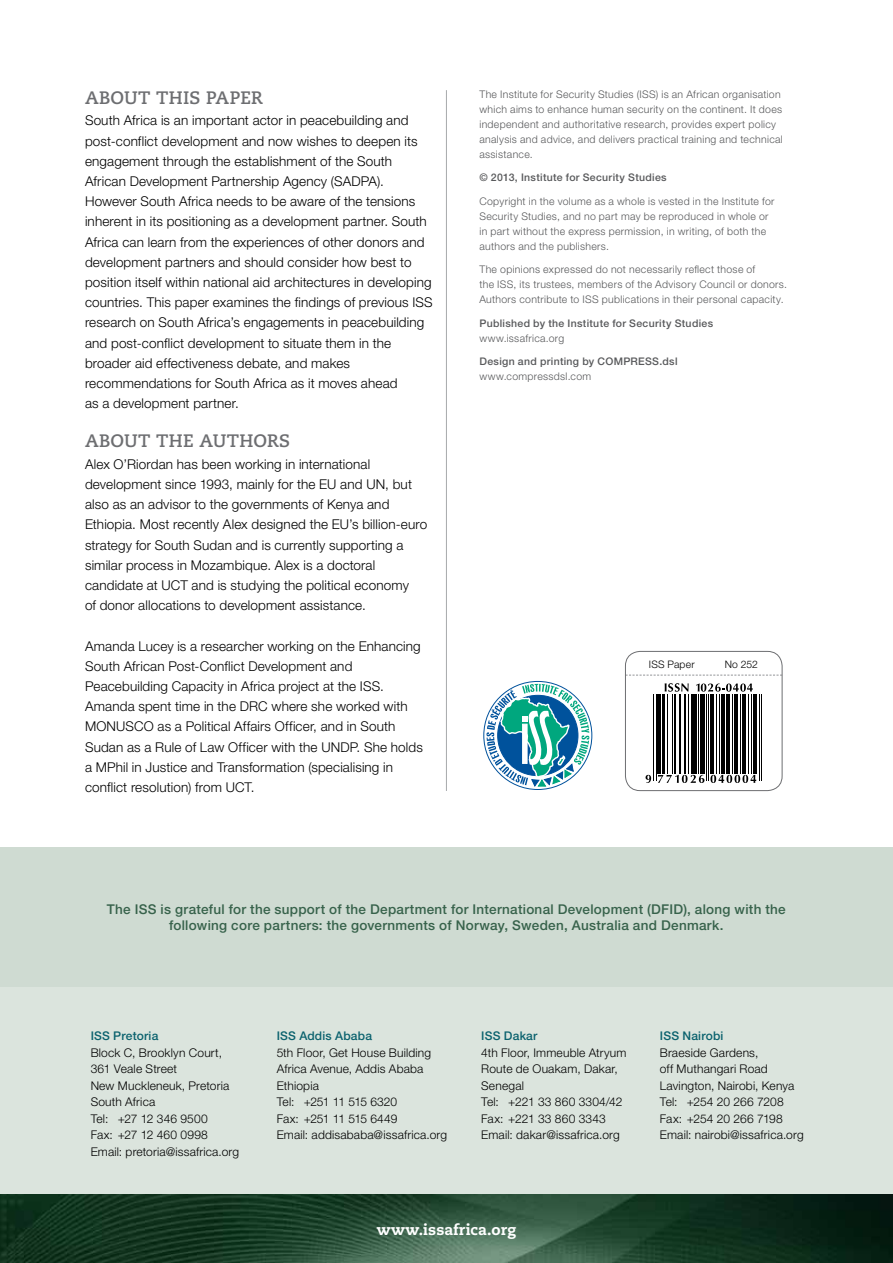
<style>
.page{position:relative;width:893px;height:1263px;background:#fff}
.page>*{position:absolute;margin:0;border:0;box-sizing:border-box;transform-origin:0 0}
.t1{font:700 18px "Caecilia LT Std";letter-spacing:.005em;color:#6d6e71}
.t2{font:800 15px "Caecilia LT Std";letter-spacing:.005em;color:#fff}
.t3{font:300 13.5px/20.2px "Helvetica Neue LT Std";letter-spacing:.01em;color:#000}
.t4{font:500 13.5px/16.5px "Helvetica Neue LT Std";letter-spacing:.02em;color:#37624b;text-align:center}
.t5{font:300 12px/16.5px "Helvetica Neue LT Std";letter-spacing:.015em;color:#000}
.t6{font:500 12px "Helvetica Neue LT Std";letter-spacing:.015em;color:#0b626e}
.t7{font:300 10.5px/15px "Helvetica Neue LT Std";letter-spacing:.03em;color:#58595b}
.t8{font:500 10.5px "Helvetica Neue LT Std";letter-spacing:.03em;color:#58595b}
.t9{font:300 10.35px "Helvetica Neue LT Std";letter-spacing:.02em;color:#000}
</style>
<div class="page">
<svg style="left:627px;top:675px;width:152px;height:1px"></svg>
<hr style="left:446px;top:90px;width:1px;height:701px;background:#a7a9ac">
<div style="left:0;top:847px;width:893px;height:140px;background:#cfdbd2"></div>
<div style="left:0;top:987px;width:893px;height:209px;background:#dbe4dd"></div>
<img style="left:0;top:1195px;width:893px;height:68px">
<svg style="left:482px;top:680px;width:111px;height:111px"></svg>
<svg style="left:486px;top:684px;width:103px;height:104px"></svg>
<div style="left:625px;top:651px;width:157px;height:140px;border:1px solid #6d6e71;border-radius:15px"></div>
<hr style="left:653px;top:694px;width:1px;height:86px;background:#000">
<hr style="left:656px;top:694px;width:1px;height:86px;background:#000">
<hr style="left:658px;top:694px;width:3px;height:79px;background:#000">
<hr style="left:662px;top:694px;width:2px;height:79px;background:#000">
<hr style="left:667px;top:694px;width:1px;height:79px;background:#000">
<hr style="left:672px;top:694px;width:1px;height:79px;background:#000">
<hr style="left:674px;top:694px;width:2px;height:79px;background:#000">
<hr style="left:678px;top:694px;width:2px;height:79px;background:#000">
<hr style="left:684px;top:694px;width:2px;height:79px;background:#000">
<hr style="left:688px;top:694px;width:1px;height:79px;background:#000">
<hr style="left:691px;top:694px;width:2px;height:79px;background:#000">
<hr style="left:694px;top:694px;width:3px;height:79px;background:#000">
<hr style="left:698px;top:694px;width:1px;height:79px;background:#000">
<div style="left:700px;top:694px;width:5px;height:79px;background:#000"></div>
<hr style="left:706px;top:694px;width:1px;height:86px;background:#000">
<hr style="left:708px;top:694px;width:1px;height:86px;background:#000">
<hr style="left:711px;top:694px;width:3px;height:79px;background:#000">
<hr style="left:716px;top:694px;width:1px;height:79px;background:#000">
<hr style="left:719px;top:694px;width:1px;height:79px;background:#000">
<hr style="left:721px;top:694px;width:3px;height:79px;background:#000">
<hr style="left:727px;top:694px;width:3px;height:79px;background:#000">
<hr style="left:732px;top:694px;width:1px;height:79px;background:#000">
<hr style="left:735px;top:694px;width:3px;height:79px;background:#000">
<hr style="left:740px;top:694px;width:1px;height:79px;background:#000">
<hr style="left:743px;top:694px;width:3px;height:79px;background:#000">
<hr style="left:748px;top:694px;width:1px;height:79px;background:#000">
<hr style="left:751px;top:694px;width:1px;height:79px;background:#000">
<hr style="left:753px;top:694px;width:3px;height:79px;background:#000">
<hr style="left:759px;top:694px;width:1px;height:86px;background:#000">
<hr style="left:761px;top:694px;width:1px;height:86px;background:#000">
<svg style="left:645px;top:775px;width:6px;height:8px"></svg>
<svg style="left:658px;top:775px;width:46px;height:8px"></svg>
<svg style="left:710px;top:775px;width:46px;height:8px"></svg>
<svg style="left:665px;top:683px;width:24px;height:9px"></svg>
<svg style="left:696px;top:683px;width:57px;height:9px"></svg>
<h1 class="t1" style="left:85px;top:87px;width:179px">ABOUT THIS PAPER</h1>
<p class="t3" style="left:85px;top:110px;width:349px">South Africa is an important actor in peacebuilding and post-conflict development and now wishes to deepen its engagement through the establishment of the South African Development Partnership Agency (SADPA).<br>However South Africa needs to be aware of the tensions inherent in its positioning as a development partner. South Africa can learn from the experiences of other donors and development partners and should consider how best to position itself within national aid architectures in developing countries. This paper examines the findings of previous ISS research on South Africa’s engagements in peacebuilding and post-conflict development to situate them in the broader aid effectiveness debate, and makes recommendations for South Africa as it moves ahead<br>as a development partner.</p>
<h1 class="t1" style="left:85px;top:430px;width:207px">ABOUT THE AUTHORS</h1>
<p class="t3" style="left:85px;top:454px;width:344px">Alex O’Riordan has been working in international development since 1993, mainly for the EU and UN, but also as an advisor to the governments of Kenya and Ethiopia. Most recently Alex designed the EU’s billion-euro strategy for South Sudan and is currently supporting a similar process in Mozambique. Alex is a doctoral candidate at UCT and is studying the political economy<br>of donor allocations to development assistance.</p>
<p class="t3" style="left:85px;top:635px;width:339px">Amanda Lucey is a researcher working on the Enhancing South African Post-Conflict Development and Peacebuilding Capacity in Africa project at the ISS.<br>Amanda spent time in the DRC where she worked with MONUSCO as a Political Affairs Officer, and in South Sudan as a Rule of Law Officer with the UNDP. She holds a MPhil in Justice and Transformation (specialising in conflict resolution) from UCT.</p>
<p class="t7" style="left:479px;top:86px;width:305px">The Institute for Security Studies (ISS) is an African organisation which aims to enhance human security on the continent. It does independent and authoritative research, provides expert policy analysis and advice, and delivers practical training and technical assistance.</p>
<p class="t8" style="left:479px;top:171px;width:189px">© 2013, Institute for Security Studies</p>
<p class="t7" style="left:479px;top:193px;width:297px">Copyright in the volume as a whole is vested in the Institute for Security Studies, and no part may be reproduced in whole or in part without the express permission, in writing, of both the authors and the publishers.</p>
<p class="t7" style="left:479px;top:262px;width:309px">The opinions expressed do not necessarily reflect those of<br>the ISS, its trustees, members of the Advisory Council or donors.<br>Authors contribute to ISS publications in their personal capacity.</p>
<p class="t8" style="left:479px;top:317px;width:235px">Published by the Institute for Security Studies</p>
<p class="t7" style="left:479px;top:330px;width:86px">www.issafrica.org</p>
<p class="t8" style="left:479px;top:355px;width:200px">Design and printing by COMPRESS.dsl</p>
<p class="t7" style="left:479px;top:369px;width:113px">www.compressdsl.com</p>
<p class="t9" style="left:649px;top:657px;width:47px">ISS Paper</p>
<p class="t9" style="left:725px;top:657px;width:35px">No 252</p>
<p class="t4" style="left:107px;top:901px;width:680px">The ISS is grateful for the support of the Department for International Development (DFID), along with the following core partners: the governments of Norway, Sweden, Australia and Denmark.</p>
<p class="t6" style="left:91px;top:1029px;width:69px">ISS Pretoria</p>
<p class="t5" style="left:91px;top:1044px;width:150px">Block C, Brooklyn Court,<br>361 Veale Street<br>New Muckleneuk, Pretoria<br>South Africa<br>Tel: +27 12 346 9500<br>Fax: +27 12 460 0998<br>Email: pretoria@issafrica.org</p>
<p class="t6" style="left:277px;top:1029px;width:97px">ISS Addis Ababa</p>
<p class="t5" style="left:277px;top:1044px;width:172px">5th Floor, Get House Building<br>Africa Avenue, Addis Ababa<br>Ethiopia<br>Tel: +251 11 515 6320<br>Fax: +251 11 515 6449<br>Email: addisababa@issafrica.org</p>
<p class="t6" style="left:481px;top:1029px;width:58px">ISS Dakar</p>
<p class="t5" style="left:481px;top:1044px;width:147px">4th Floor, Immeuble Atryum<br>Route de Ouakam, Dakar,<br>Senegal<br>Tel: +221 33 860 3304/42<br>Fax: +221 33 860 3343<br>Email: dakar@issafrica.org</p>
<p class="t2" style="left:377px;top:1220px;width:141px">WWW.ISSAFRICA.ORG</p>
<p class="t2" style="left:321px;top:1228px;width:252px">ISS PAPER 241 • NOVEMBER 2012</p>
<p class="t6" style="left:660px;top:1029px;width:65px">ISS Nairobi</p>
<p class="t5" style="left:660px;top:1044px;width:145px">Braeside Gardens,<br>off Muthangari Road<br>Lavington, Nairobi, Kenya<br>Tel: +254 20 266 7208<br>Fax: +254 20 266 7198<br>Email: nairobi@issafrica.org</p>
</div>
